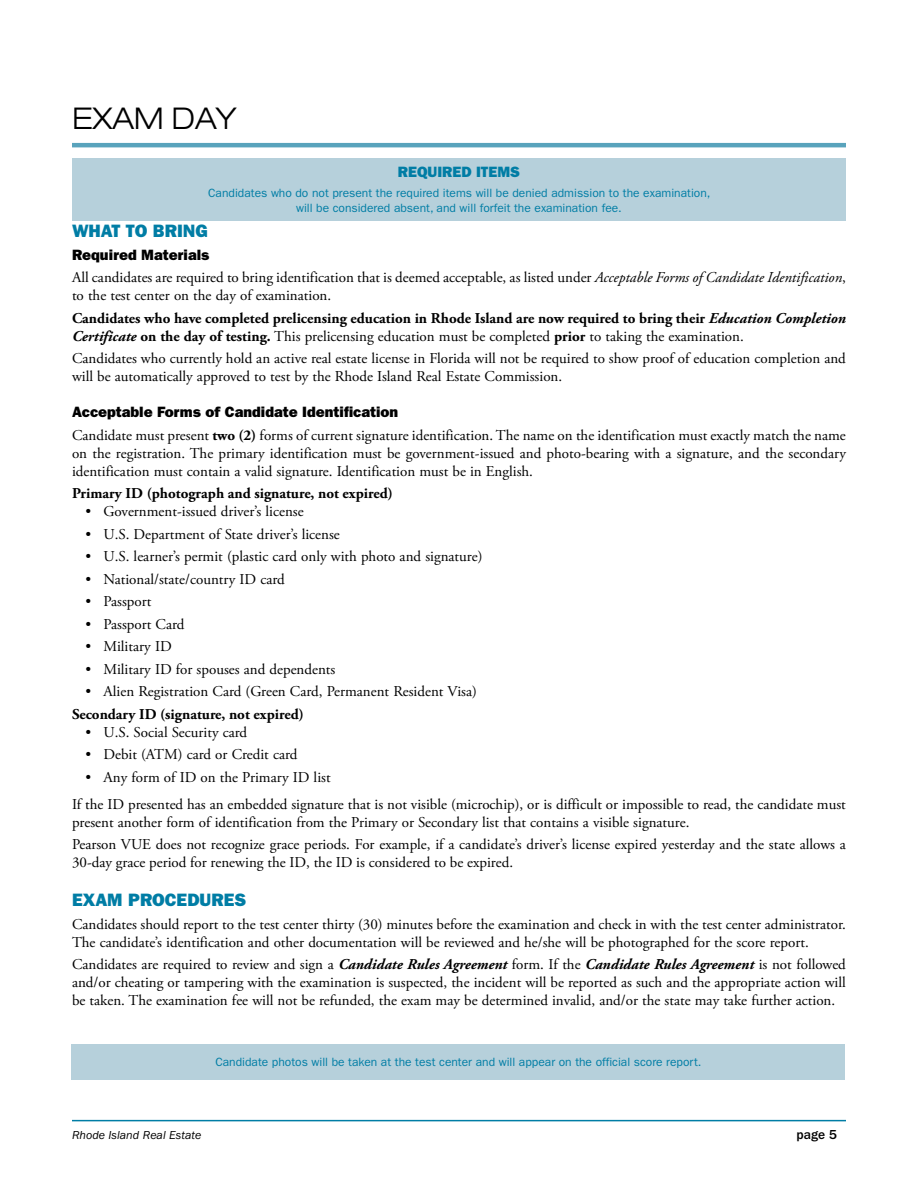
<style>
.page{position:relative;width:918px;height:1188px;background:#fff}
.page>*{position:absolute;margin:0;border:0;box-sizing:border-box;transform-origin:0 0}
.t1{font:300 expanded 30px "Helvetica Neue LT Std";color:#000}
.t2{font:18px "ITC Franklin Gothic Std Hvy";color:#007da5}
.t3{font:15px/18px "Adobe Garamond Pro";color:#000}
.t4{font:700 15px/18px "Adobe Garamond Pro";color:#000}
.t5{font:15px "ITC Franklin Gothic Std Hvy";color:#000}
.t6{font:15px "ITC Franklin Gothic Std Hvy";color:#007da5}
.t7{font:500 13.5px "ITC Franklin Gothic Std";color:#000}
.t8{font:12px/15px "ITC Franklin Gothic Std";color:#007da5;text-align:center}
.t9{font:italic 12px "ITC Franklin Gothic Std";color:#000}
.s1{font-style:italic}
.s2{font-weight:400}
.s3{font-weight:700}
.s4{font-weight:700;font-style:italic}
</style>
<div class="page">
<hr style="left:72px;top:1120px;width:774px;height:1px;background:#007da5">
<hr style="left:72px;top:143px;width:774px;height:4px;background:#59a3bc">
<div style="left:72px;top:158px;width:774px;height:63px;background:#b6d0db"></div>
<div style="left:71px;top:1044px;width:774px;height:36px;background:#b6d0db"></div>
<h1 class="t1" style="left:72px;top:101px;width:166px">EXAM DAY</h1>
<p class="t6" style="left:398px;top:163px;width:124px">REQUIRED ITEMS</p>
<p class="t8" style="left:208px;top:185px;width:504px">Candidates who do not present the required items will be denied admission to the examination, will be considered absent, and will forfeit the examination fee.</p>
<p class="t2" style="left:72px;top:221px;width:137px">WHAT TO BRING</p>
<p class="t5" style="left:72px;top:246px;width:139px">Required Materials</p>
<p class="t3" style="left:72px;top:269px;width:775px">All candidates are required to bring identification that is deemed acceptable, as listed under <span class="s1">Acceptable Forms of Candidate Identification</span>, to the test center on the day of examination.</p>
<p class="t4" style="left:72px;top:309px;width:776px">Candidates who have completed prelicensing education in Rhode Island are now required to bring their <span class="s1">Education Completion<br>Certificate</span> on the day of testing. <span class="s2">This prelicensing education must be completed</span> prior <span class="s2">to taking the examination.</span></p>
<p class="t3" style="left:72px;top:350px;width:775px">Candidates who currently hold an active real estate license in Florida will not be required to show proof of education completion and will be automatically approved to test by the Rhode Island Real Estate Commission.</p>
<p class="t5" style="left:72px;top:403px;width:328px">Acceptable Forms of Candidate Identification</p>
<p class="t3" style="left:72px;top:427px;width:776px;text-align:justify">Candidate must present <span class="s3">two (2)</span> forms of current signature identification. The name on the identification must exactly match the name on the registration. The primary identification must be government-issued and photo-bearing with a signature, and the secondary identification must contain a valid signature. Identification must be in English.</p>
<p class="t4" style="left:72px;top:485px;width:322px">Primary ID (photograph and signature, not expired)</p>
<p class="t3" style="left:86px;top:503px;width:220px">• Government-issued driver’s license</p>
<p class="t3" style="left:86px;top:526px;width:256px">• U.S. Department of State driver’s license</p>
<p class="t3" style="left:86px;top:548px;width:399px">• U.S. learner’s permit (plastic card only with photo and signature)</p>
<p class="t3" style="left:86px;top:571px;width:201px">• National/state/country ID card</p>
<p class="t3" style="left:86px;top:593px;width:67px">• Passport</p>
<p class="t3" style="left:86px;top:616px;width:100px">• Passport Card</p>
<p class="t3" style="left:86px;top:638px;width:88px">• Military ID</p>
<p class="t3" style="left:86px;top:661px;width:251px">• Military ID for spouses and dependents</p>
<p class="t3" style="left:86px;top:683px;width:393px">• Alien Registration Card (Green Card, Permanent Resident Visa)</p>
<p class="t4" style="left:72px;top:705px;width:233px">Secondary ID (signature, not expired)</p>
<p class="t3" style="left:86px;top:724px;width:163px">• U.S. Social Security card</p>
<p class="t3" style="left:86px;top:746px;width:214px">• Debit (ATM) card or Credit card</p>
<p class="t3" style="left:72px;top:764px;width:775px;line-height:27px;text-indent:14px">• Any form of ID on the Primary ID list<br>If the ID presented has an embedded signature that is not visible (microchip), or is difficult or impossible to read, the candidate must</p>
<p class="t3" style="left:72px;top:811px;width:775px;line-height:22.5px">present another form of identification from the Primary or Secondary list that contains a visible signature.<br>Pearson VUE does not recognize grace periods. For example, if a candidate’s driver’s license expired yesterday and the state allows a</p>
<p class="t3" style="left:72px;top:854px;width:443px">30-day grace period for renewing the ID, the ID is considered to be expired.</p>
<p class="t2" style="left:72px;top:890px;width:176px">EXAM PROCEDURES</p>
<p class="t3" style="left:72px;top:916px;width:775px">Candidates should report to the test center thirty (30) minutes before the examination and check in with the test center administrator.<br>The candidate’s identification and other documentation will be reviewed and he/she will be photographed for the score report.</p>
<p class="t3" style="left:72px;top:956px;width:775px;text-align:justify">Candidates are required to review and sign a <span class="s4">Candidate Rules Agreement</span> form. If the <span class="s4">Candidate Rules Agreement</span> is not followed and/or cheating or tampering with the examination is suspected, the incident will be reported as such and the appropriate action will be taken. The examination fee will not be refunded, the exam may be determined invalid, and/or the state may take further action.</p>
<p class="t8" style="left:215px;top:1055px;width:488px">Candidate photos will be taken at the test center and will appear on the official score report.</p>
<p class="t9" style="left:72px;top:1129px;width:131px">Rhode Island Real Estate</p>
<p class="t7" style="left:797px;top:1127px;width:42px">page 5</p>
</div>
